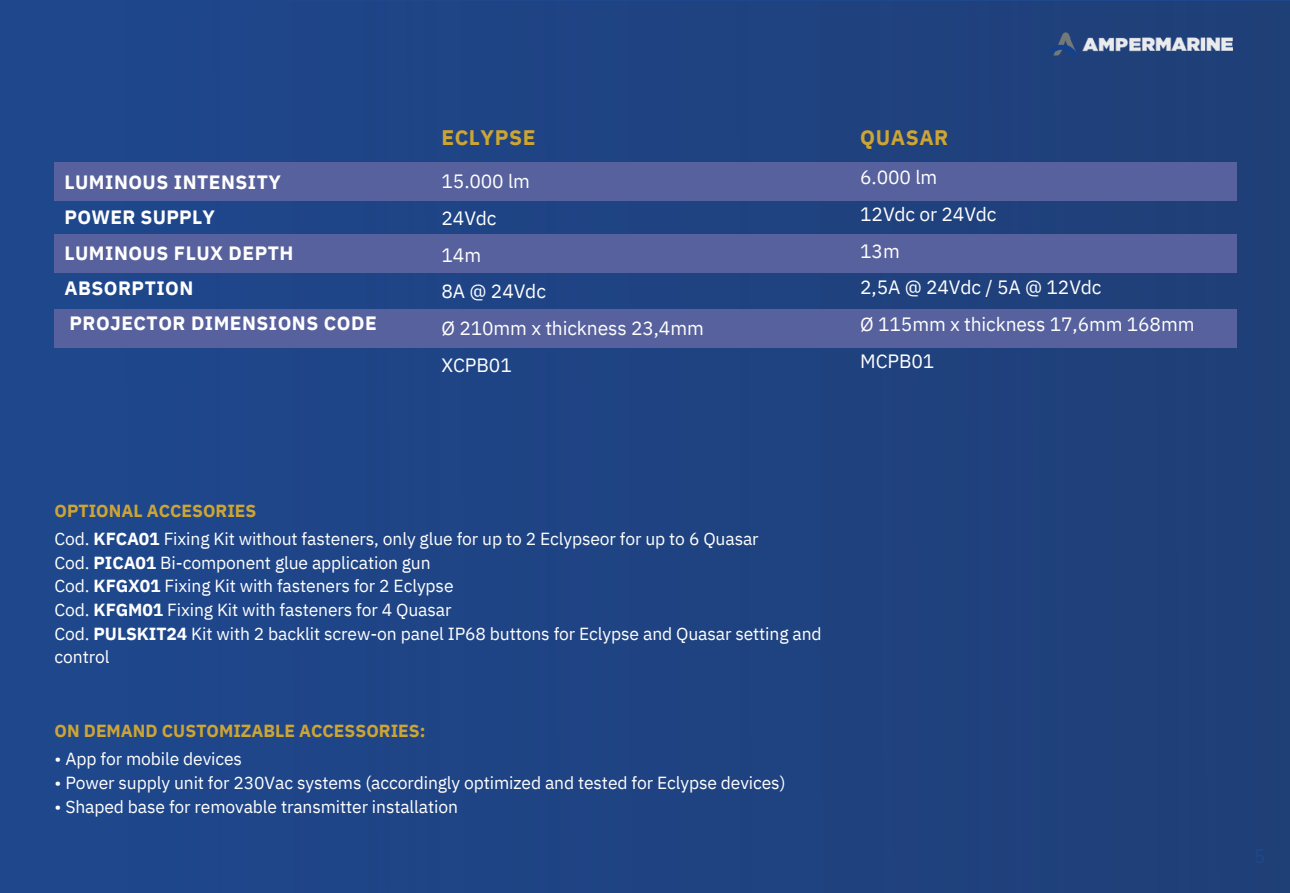
<style>
.page{position:relative;width:1290px;height:893px;background:#fff}
.page>*{position:absolute;margin:0;border:0;box-sizing:border-box;transform-origin:0 0}
.t1{font:700 21px "IBM Plex Sans";letter-spacing:.025em;color:#cda534}
.t2{font:19.25px "IBM Plex Sans";letter-spacing:-.005em;color:#fff}
.t3{font:700 19.25px/35.4px "IBM Plex Sans";letter-spacing:.025em;color:#fff}
.t4{font:17.5px/23.6px "IBM Plex Sans";letter-spacing:-.005em;color:#fff}
.t5{font:700 17.5px "IBM Plex Sans";color:#cda534}
.s1{font-weight:700}
</style>
<div class="page">
<div style="left:0;top:0;width:1290px;height:892px;background:#1f478c"></div>
<img style="left:126px;top:2px;width:1164px;height:890px">
<div style="left:55px;top:162px;width:1181px;height:38px;background:#57619d"></div>
<div style="left:55px;top:234px;width:1181px;height:38px;background:#57619d"></div>
<div style="left:55px;top:310px;width:1181px;height:38px;background:#57619d"></div>
<img style="left:1083px;top:37px;width:149px;height:15px">
<svg style="left:1048px;top:32px;width:29px;height:23px"></svg>
<p class="t3" style="left:64px;top:164px;width:218px">LUMINOUS INTENSITY</p>
<p class="t3" style="left:64px;top:199px;width:152px">POWER SUPPLY</p>
<p class="t3" style="left:64px;top:235px;width:230px">LUMINOUS FLUX DEPTH<br>ABSORPTION</p>
<p class="t3" style="left:69px;top:305px;width:309px">PROJECTOR DIMENSIONS CODE</p>
<p class="t5" style="left:55px;top:499px;width:203px">OPTIONAL ACCESORIES</p>
<p class="t1" style="left:441px;top:124px;width:95px">ECLYPSE</p>
<p class="t1" style="left:860px;top:124px;width:90px">QUASAR</p>
<p class="t2" style="left:441px;top:168px;width:90px">15.000 lm</p>
<p class="t2" style="left:441px;top:205px;width:57px">24Vdc</p>
<p class="t2" style="left:441px;top:242px;width:41px">14m</p>
<p class="t2" style="left:441px;top:278px;width:106px">8A @ 24Vdc</p>
<p class="t2" style="left:441px;top:315px;width:264px">Ø 210mm x thickness 23,4mm</p>
<p class="t2" style="left:441px;top:352px;width:72px">XCPB01</p>
<p class="t2" style="left:860px;top:164px;width:79px">6.000 lm</p>
<p class="t2" style="left:860px;top:201px;width:138px">12Vdc or 24Vdc</p>
<p class="t2" style="left:860px;top:238px;width:41px">13m</p>
<p class="t2" style="left:860px;top:275px;width:243px">2,5A @ 24Vdc / 5A @ 12Vdc</p>
<p class="t2" style="left:860px;top:311px;width:336px">Ø 115mm x thickness 17,6mm 168mm</p>
<p class="t2" style="left:860px;top:348px;width:76px">MCPB01</p>
<p class="t4" style="left:55px;top:527px;width:706px">Cod. <span class="s1">KFCA01</span> Fixing Kit without fasteners, only glue for up to 2 Eclypseor for up to 6 Quasar</p>
<p class="t4" style="left:55px;top:550px;width:378px">Cod. <span class="s1">PICA01</span> Bi-component glue application gun</p>
<p class="t4" style="left:55px;top:574px;width:401px">Cod. <span class="s1">KFGX01</span> Fixing Kit with fasteners for 2 Eclypse</p>
<p class="t4" style="left:55px;top:597px;width:398px">Cod. <span class="s1">KFGM01</span> Fixing Kit with fasteners for 4 Quasar</p>
<p class="t4" style="left:55px;top:621px;width:768px">Cod. <span class="s1">PULSKIT24</span> Kit with 2 backlit screw-on panel IP68 buttons for Eclypse and Quasar setting and control</p>
<p class="t5" style="left:55px;top:718px;width:372px">ON DEMAND CUSTOMIZABLE ACCESSORIES:</p>
<p class="t4" style="left:55px;top:746px;width:189px">• App for mobile devices</p>
<p class="t4" style="left:55px;top:770px;width:732px">• Power supply unit for 230Vac systems (accordingly optimized and tested for Eclypse devices)</p>
<p class="t4" style="left:55px;top:794px;width:405px">• Shaped base for removable transmitter installation</p>
</div>
